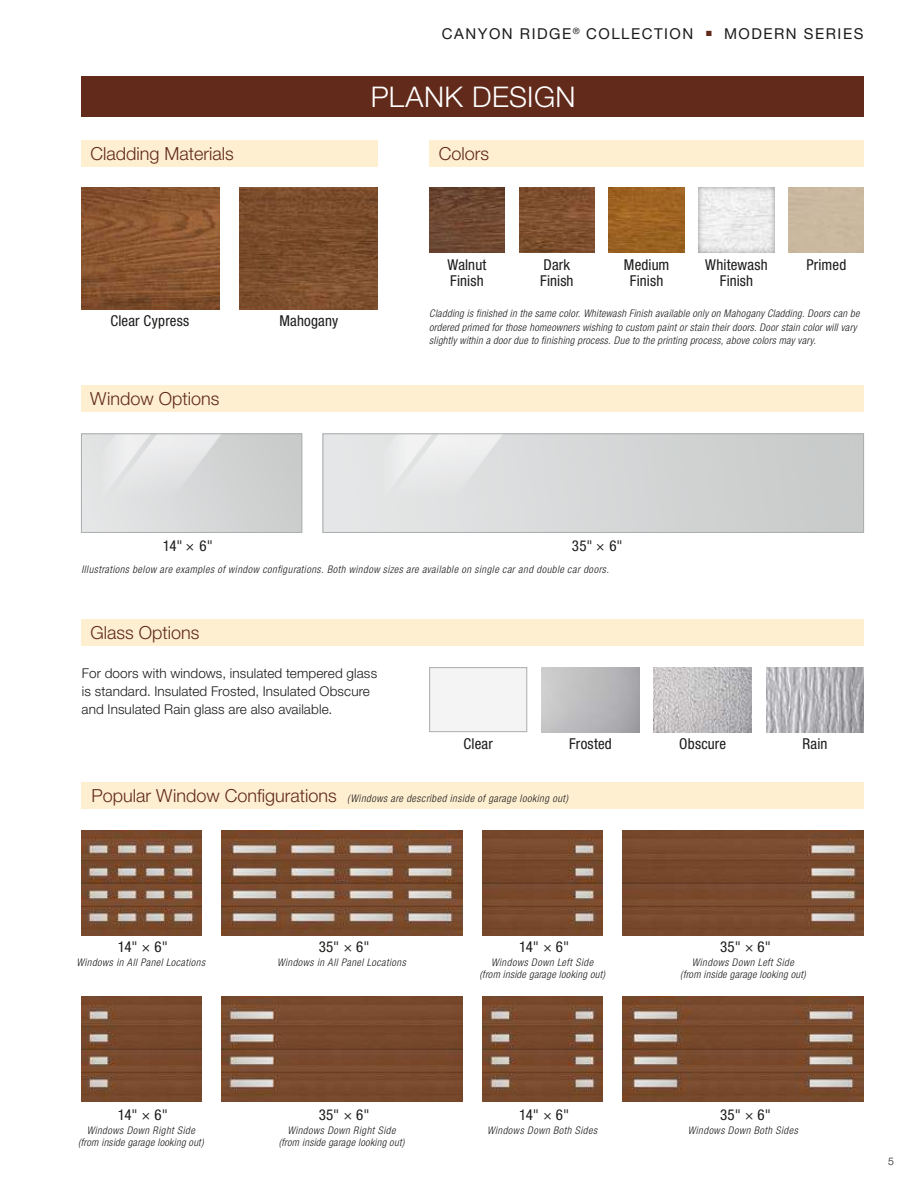
<style>
.page{position:relative;width:918px;height:1188px;background:#fff}
.page>*{position:absolute;margin:0;border:0;box-sizing:border-box;transform-origin:0 0}
.t1{font:300 28.5px "Helvetica Neue";letter-spacing:.015em;color:#fff}
.t2{font:300 18px "Helvetica Neue";color:#612a1a}
.t3{font:condensed 15px/16.5px "Helvetica Neue";letter-spacing:.01em;color:#1c1b1a}
.t4{font:15px "Helvetica Neue";letter-spacing:.1em;color:#1c1b1a}
.t5{font:300 13.5px/18px "Helvetica Neue";letter-spacing:.01em;color:#1c1b1a}
.t6{font:italic 300 condensed 10.5px/12px "Helvetica Neue";letter-spacing:.03em;color:#1c1b1a;text-align:center}
.t7{font:italic 300 condensed 10.5px "Helvetica Neue";letter-spacing:.05em;color:#1c1b1a}
.t8{font:300 10.5px "Helvetica Neue";color:#1c1b1a}
</style>
<div class="page">
<div style="left:82px;top:77px;width:782px;height:40px;background:#612a1a"></div>
<img style="left:623px;top:996px;width:241px;height:106px">
<img style="left:482px;top:996px;width:121px;height:106px">
<img style="left:221px;top:996px;width:241px;height:106px">
<img style="left:81px;top:996px;width:121px;height:106px">
<div style="left:82px;top:782px;width:782px;height:27px;background:#feefd1"></div>
<img style="left:221px;top:830px;width:241px;height:106px">
<img style="left:81px;top:830px;width:121px;height:106px">
<img style="left:623px;top:830px;width:241px;height:106px">
<img style="left:482px;top:830px;width:121px;height:106px">
<div style="left:685px;top:178px;width:102px;height:75px;background:#1c1b1a;opacity:.4"></div>
<img style="left:609px;top:188px;width:75px;height:65px">
<img style="left:519px;top:188px;width:76px;height:65px">
<div style="left:429px;top:140px;width:435px;height:27px;background:#feefd1"></div>
<img style="left:429px;top:188px;width:76px;height:65px">
<img style="left:240px;top:188px;width:138px;height:121px">
<img style="left:81px;top:188px;width:138px;height:121px">
<div style="left:81px;top:140px;width:297px;height:27px;background:#feefd1"></div>
<div style="left:429px;top:667px;width:98px;height:65px;background:#f4f4f4;border:1px solid #abacac"></div>
<img style="left:766px;top:667px;width:98px;height:65px">
<img style="left:654px;top:667px;width:98px;height:65px">
<div style="left:81px;top:619px;width:783px;height:27px;background:#feefd1"></div>
<div style="left:81px;top:433px;width:221px;height:100px;border:1px solid #abacac"></div>
<div style="left:323px;top:433px;width:541px;height:100px;border:1px solid #abacac"></div>
<div style="left:81px;top:385px;width:783px;height:27px;background:#feefd1"></div>
<h3 class="t4" style="left:442px;top:25px;width:423px">CANYON RIDGE<sup>®</sup> COLLECTION <sup>■</sup> MODERN SERIES</h3>
<h2 class="t2" style="left:90px;top:142px;width:145px">Cladding Materials</h2>
<h1 class="t1" style="left:371px;top:80px;width:207px">PLANK DESIGN</h1>
<h2 class="t2" style="left:439px;top:142px;width:52px">Colors</h2>
<h3 class="t3" style="left:110px;top:312px;width:80px">Clear Cypress</h3>
<h3 class="t3" style="left:279px;top:312px;width:60px">Mahogany</h3>
<h2 class="t2" style="left:90px;top:388px;width:131px">Window Options</h2>
<h3 class="t3" style="left:448px;top:256px;width:40px">Walnut<br>Finish</h3>
<h3 class="t3" style="left:540px;top:256px;width:35px">Dark<br>Finish</h3>
<h3 class="t3" style="left:624px;top:256px;width:47px;text-align:center">Medium<br>Finish</h3>
<h3 class="t3" style="left:705px;top:256px;width:64px;text-align:center">Whitewash<br>Finish</h3>
<h3 class="t3" style="left:806px;top:256px;width:41px">Primed</h3>
<p class="t6" style="left:429px;top:307px;width:432px;line-height:13.5px;text-align:left">Cladding is finished in the same color. Whitewash Finish available only on Mahogany Cladding. Doors can be ordered primed for those homeowners wishing to custom paint or stain their doors. Door stain color will vary slightly within a door due to finishing process. Due to the printing process, above colors may vary.</p>
<h3 class="t3" style="left:163px;top:537px;width:51px">14" × 6"</h3>
<h3 class="t3" style="left:572px;top:537px;width:52px">35" × 6"</h3>
<p class="t7" style="left:81px;top:563px;width:529px">Illustrations below are examples of window configurations. Both window sizes are available on single car and double car doors.</p>
<h2 class="t2" style="left:90px;top:621px;width:110px">Glass Options</h2>
<p class="t5" style="left:82px;top:664px;width:297px">For doors with windows, insulated tempered glass is standard. Insulated Frosted, Insulated Obscure and Insulated Rain glass are also available.</p>
<h3 class="t3" style="left:464px;top:735px;width:31px">Clear</h3>
<h3 class="t3" style="left:569px;top:735px;width:44px">Frosted</h3>
<h3 class="t3" style="left:679px;top:735px;width:48px">Obscure</h3>
<h3 class="t3" style="left:803px;top:735px;width:26px">Rain</h3>
<h2 class="t2" style="left:92px;top:784px;width:247px">Popular Window Configurations</h2>
<p class="t7" style="left:347px;top:792px;width:222px">(Windows are described inside of garage looking out)</p>
<h3 class="t3" style="left:118px;top:939px;width:51px">14" × 6"</h3>
<p class="t7" style="left:76px;top:956px;width:130px">Windows in All Panel Locations</p>
<h3 class="t3" style="left:118px;top:1107px;width:51px">14" × 6"</h3>
<p class="t6" style="left:78px;top:1124px;width:127px">Windows Down Right Side (from inside garage looking out)</p>
<h3 class="t3" style="left:319px;top:939px;width:52px">35" × 6"</h3>
<p class="t7" style="left:277px;top:956px;width:130px">Windows in All Panel Locations</p>
<h3 class="t3" style="left:319px;top:1107px;width:52px">35" × 6"</h3>
<p class="t6" style="left:279px;top:1124px;width:127px">Windows Down Right Side (from inside garage looking out)</p>
<h3 class="t3" style="left:519px;top:939px;width:51px">14" × 6"</h3>
<p class="t6" style="left:479px;top:956px;width:127px">Windows Down Left Side<br>(from inside garage looking out)</p>
<h3 class="t3" style="left:519px;top:1107px;width:51px">14" × 6"</h3>
<p class="t7" style="left:487px;top:1124px;width:112px">Windows Down Both Sides</p>
<h3 class="t3" style="left:720px;top:939px;width:52px">35" × 6"</h3>
<p class="t6" style="left:680px;top:956px;width:127px">Windows Down Left Side<br>(from inside garage looking out)</p>
<h3 class="t3" style="left:720px;top:1107px;width:52px">35" × 6"</h3>
<p class="t7" style="left:688px;top:1124px;width:112px">Windows Down Both Sides</p>
<p class="t8" style="left:888px;top:1155px;width:7px">5</p>
</div>
